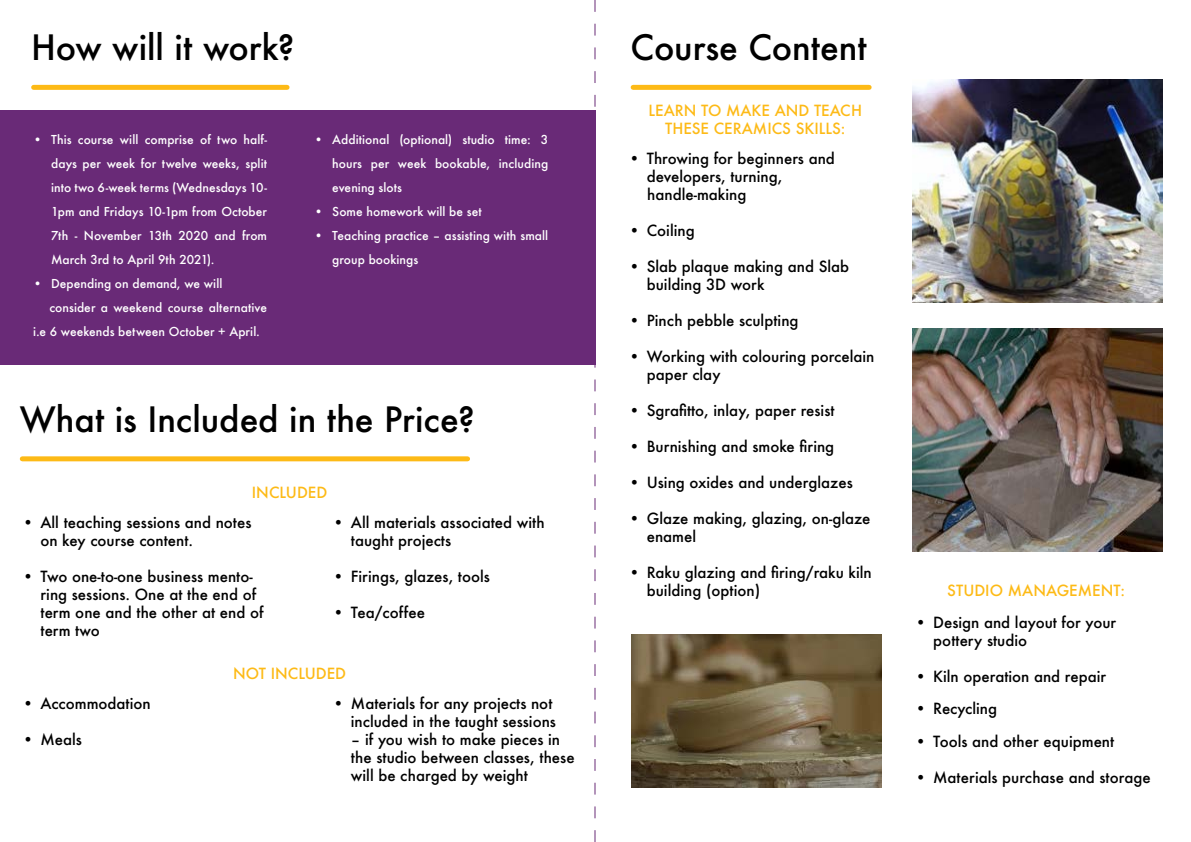
<style>
.page{position:relative;width:1191px;height:842px;background:#fff}
.page>*{position:absolute;margin:0;border:0;box-sizing:border-box;transform-origin:0 0}
.t1{font:500 34px "Futura";letter-spacing:-.005em;color:#000}
.t2{font:500 15px/18px "Futura";color:#000}
.t3{font:500 15px/18px "Futura";color:#fdba16;text-align:center}
.t4{font:500 12px/24px "Futura";letter-spacing:.005em;color:#fff;text-align:justify}
</style>
<div class="page">
<div style="left:34px;top:85px;width:253px;height:5px;background:#fdba16"></div>
<div style="left:633px;top:85px;width:236px;height:5px;background:#fdba16"></div>
<div style="left:0;top:110px;width:596px;height:254px;background:#692a77"></div>
<img style="left:631px;top:635px;width:251px;height:153px">
<div style="left:22px;top:456px;width:445px;height:5px;background:#fdba16"></div>
<img style="left:912px;top:329px;width:250px;height:222px">
<svg style="left:594px;top:0;width:1px;height:842px"></svg>
<img style="left:912px;top:79px;width:250px;height:224px">
<h1 class="t1" style="left:31px;top:24px;width:265px">How will it work?</h1>
<h1 class="t1" style="left:630px;top:24px;width:238px">Course Content</h1>
<p class="t4" style="left:51px;top:127px;width:217px;text-indent:-18px">• This course will comprise of two half&shy;days per week for twelve weeks, split into two 6-week terms (Wednesdays 10- 1pm and Fridays 10-1pm from October 7th - November 13th 2020 and from March 3rd to April 9th 2021).</p>
<p class="t4" style="left:33px;top:271px;width:191px">• Depending on demand, we will</p>
<p class="t4" style="left:49px;top:295px;width:219px">consider a weekend course alternative</p>
<p class="t4" style="left:33px;top:319px;width:228px">i.e 6 weekends between October + April.</p>
<p class="t4" style="left:332px;top:127px;width:217px;text-indent:-18px">• Additional (optional) studio time: 3 hours per week bookable, including evening slots</p>
<p class="t4" style="left:314px;top:199px;width:169px">• Some homework will be set</p>
<p class="t4" style="left:332px;top:223px;width:217px;text-indent:-18px">• Teaching practice – assisting with small group bookings</p>
<h1 class="t1" style="left:20px;top:396px;width:456px">What is Included in the Price?</h1>
<p class="t3" style="left:252px;top:484px;width:77px">INCLUDED</p>
<p class="t2" style="left:40px;top:513px;width:213px;text-indent:-18px">• All teaching sessions and notes on key course content.</p>
<p class="t2" style="left:40px;top:567px;width:225px;text-indent:-18px">• Two one-to-one business mento&shy;ring sessions. One at the end of term one and the other at end of term two</p>
<p class="t2" style="left:351px;top:513px;width:195px;text-indent:-18px">• All materials associated with taught projects</p>
<p class="t2" style="left:333px;top:567px;width:159px">• Firings, glazes, tools</p>
<p class="t2" style="left:333px;top:603px;width:94px">• Tea/coffee</p>
<p class="t2" style="left:22px;top:694px;width:130px">• Accommodation</p>
<p class="t2" style="left:22px;top:730px;width:61px">• Meals</p>
<p class="t3" style="left:233px;top:664px;width:114px">NOT INCLUDED</p>
<p class="t2" style="left:333px;top:694px;width:225px;text-align:right">• Materials for any projects not included in the taught sessions</p>
<p class="t2" style="left:351px;top:730px;width:225px">– if you wish to make pieces in the studio between classes, these will be charged by weight</p>
<p class="t3" style="left:648px;top:101px;width:215px">LEARN TO MAKE AND TEACH<br>THESE CERAMICS SKILLS:</p>
<p class="t2" style="left:647px;top:149px;width:190px;text-indent:-18px">• Throwing for beginners and developers, turning, handle-making</p>
<p class="t2" style="left:629px;top:221px;width:67px">• Coiling</p>
<p class="t2" style="left:647px;top:257px;width:204px;text-indent:-18px">• Slab plaque making and Slab building 3D work</p>
<p class="t2" style="left:629px;top:311px;width:171px">• Pinch pebble sculpting</p>
<p class="t2" style="left:647px;top:347px;width:229px;text-indent:-18px">• Working with colouring porcelain paper clay</p>
<p class="t2" style="left:629px;top:401px;width:207px">• Sgrafitto, inlay, paper resist</p>
<p class="t2" style="left:629px;top:437px;width:207px">• Burnishing and smoke firing</p>
<p class="t2" style="left:629px;top:473px;width:225px">• Using oxides and underglazes</p>
<p class="t2" style="left:647px;top:509px;width:225px;text-indent:-18px">• Glaze making, glazing, on-glaze enamel</p>
<p class="t2" style="left:647px;top:563px;width:226px;text-indent:-18px">• Raku glazing and firing/raku kiln building (option)</p>
<p class="t3" style="left:947px;top:581px;width:179px">STUDIO MANAGEMENT:</p>
<p class="t2" style="left:933px;top:613px;width:184px;text-indent:-18px">• Design and layout for your pottery studio</p>
<p class="t2" style="left:915px;top:667px;width:192px">• Kiln operation and repair</p>
<p class="t2" style="left:915px;top:699px;width:83px">• Recycling</p>
<p class="t2" style="left:915px;top:732px;width:201px">• Tools and other equipment</p>
<p class="t2" style="left:915px;top:768px;width:237px">• Materials purchase and storage</p>
</div>
